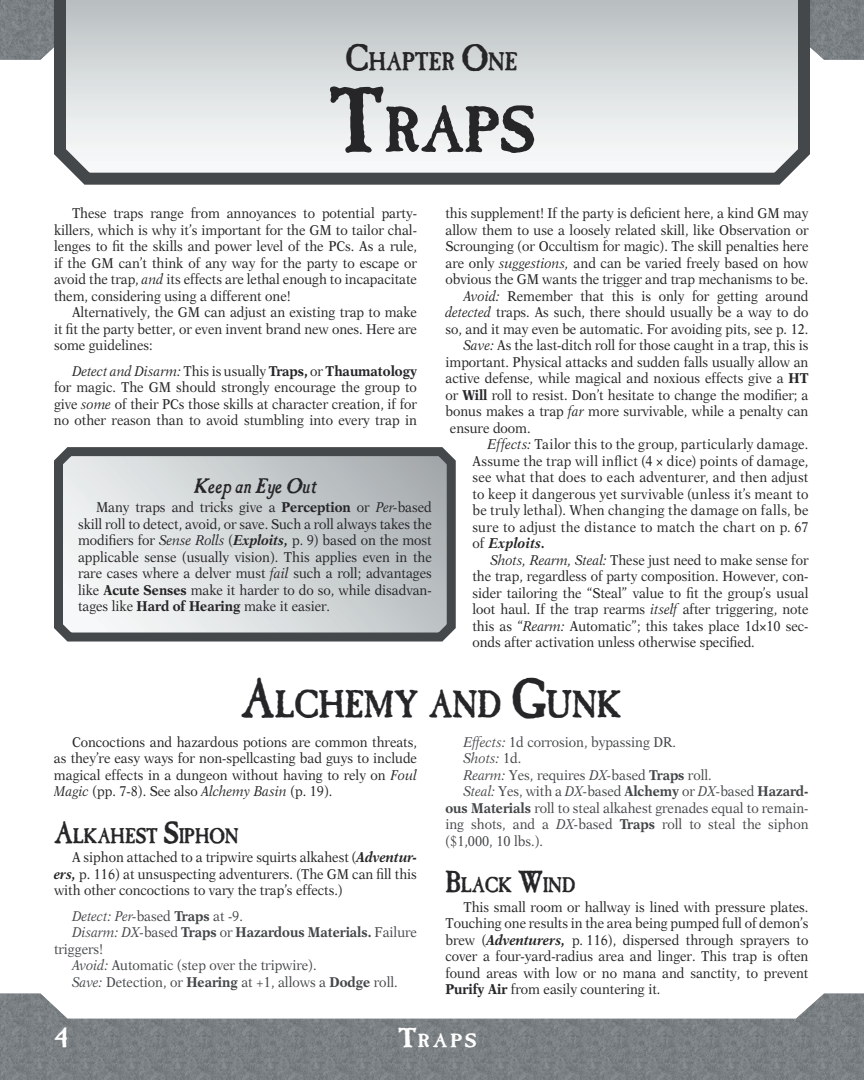
<style>
.page{position:relative;width:864px;height:1080px;background:#fff}
.page>*{position:absolute;margin:0;border:0;box-sizing:border-box;transform-origin:0 0}
.t1{font:63px "Caslon Antique Bold";color:#262527}
.t2{font:37.8px "Caslon Antique Bold";color:#262527;scale:.9 1}
.t3{font:27px "Caslon Antique Bold";color:#fff;scale:1.11 1}
.t4{font:25.2px "Caslon Antique Bold";color:#262527;scale:.9 1}
.t5{font:21px "Caslon Antique Bold";color:#262527;scale:.9 1}
.t6{font:italic 700 21px "Caslon Antique";color:#262527;scale:.9 1}
.t7{font:18.9px "Caslon Antique Bold";color:#fff;scale:1.11 1}
.t8{font:14.25px/16.5px "New Aster";color:#262527;text-align:justify;scale:.9 1}
.t9{font:14.25px "New Aster";color:#45484a;scale:.9 1}
.t10{font:14.25px "New Aster";letter-spacing:.02em;color:#262527;scale:.9 1}
.t11{font:700 14.25px "New Aster";color:#45484a;scale:.9 1}
.t12{font:14.25px "New Aster";letter-spacing:.025em;color:#262527;scale:.9 1}
.t13{font:italic 14.25px "New Aster";color:#45484a;scale:.9 1}
.t14{font:italic 700 14.25px "New Aster";letter-spacing:.015em;color:#262527;scale:.9 1}
.s1{font-size:36px}
.s2{font-size:90px}
.s3{font-style:italic}
.s4{font-weight:700}
.s5{font-weight:400;font-style:normal}
.s6{font-size:54px}
.s7{font-size:30px}
.s8{font-weight:700;font-style:italic}
.s9{font-style:normal}
.s10{font-weight:700;font-style:normal}
.s11{font-weight:400;font-style:italic}
.s12{font-weight:400}
.s13{font-size:27px}
</style>
<div class="page">
<img style="left:0;top:994px;width:863px;height:86px">
<img style="left:0;top:0;width:863px;height:60px">
<svg style="left:863px;top:0;width:1px;height:60px"></svg>
<svg style="left:863px;top:994px;width:1px;height:86px"></svg>
<svg style="left:48px;top:0;width:768px;height:185px"></svg>
<svg style="left:54px;top:447px;width:402px;height:195px;background:#c0c3c5"></svg>
<h3 class="t4" style="left:346px;top:46px;width:192px"><span class="s1">C</span>HAPTER <span class="s1">O</span>NE</h3>
<h1 class="t1" style="left:329px;top:92px;width:208px"><span class="s2">T</span>RAPS</h1>
<p class="t8" style="left:54px;top:205px;width:405px;text-indent:18px">These traps range from annoyances to potential party&shy;killers, which is why it’s important for the GM to tailor chal&shy;lenges to fit the skills and power level of the PCs. As a rule, if the GM can’t think of any way for the party to escape or avoid the trap, <span class="s3">and</span> its effects are lethal enough to incapacitate them, considering using a different one!</p>
<p class="t8" style="left:54px;top:304px;width:405px;text-indent:18px">Alternatively, the GM can adjust an existing trap to make it fit the party better, or even invent brand new ones. Here are some guidelines:</p>
<p class="t8" style="left:54px;top:362px;width:405px;text-indent:18px"><span class="s3">Detect and Disarm:</span> This is usually <span class="s4">Traps,</span> or <span class="s4">Thaumatology </span>for magic. The GM should strongly encourage the group to give <span class="s3">some</span> of their PCs those skills at character creation, if for no other reason than to avoid stumbling into every trap in</p>
<p class="t8" style="left:445px;top:205px;width:405px">this supplement! If the party is deficient here, a kind GM may</p>
<p class="t8" style="left:445px;top:221px;width:405px">allow them to use a loosely related skill, like Observation or</p>
<p class="t8" style="left:445px;top:238px;width:405px">Scrounging (or Occultism for magic). The skill penalties here</p>
<p class="t8" style="left:445px;top:255px;width:405px">are only <span class="s3">suggestions,</span> and can be varied freely based on how</p>
<p class="t8" style="left:445px;top:271px;width:405px">obvious the GM wants the trigger and trap mechanisms to be.</p>
<p class="t8" style="left:463px;top:288px;width:385px"><span class="s3">Avoid:</span> Remember that this is only for getting around</p>
<p class="t8" style="left:445px;top:304px;width:405px"><span class="s3">detected</span> traps. As such, there should usually be a way to do</p>
<p class="t8" style="left:445px;top:321px;width:405px">so, and it may even be automatic. For avoiding pits, see p. 12.</p>
<p class="t8" style="left:463px;top:337px;width:385px"><span class="s3">Save:</span> As the last-ditch roll for those caught in a trap, this is</p>
<p class="t8" style="left:445px;top:354px;width:405px">important. Physical attacks and sudden falls usually allow an</p>
<p class="t8" style="left:445px;top:370px;width:405px">active defense, while magical and noxious effects give a <span class="s4">HT</span></p>
<p class="t8" style="left:445px;top:387px;width:405px">or <span class="s4">Will</span> roll to resist. Don’t hesitate to change the modifier; a</p>
<p class="t8" style="left:445px;top:403px;width:405px">bonus makes a trap <span class="s3">far</span> more survivable, while a penalty can</p>
<p class="t8" style="left:450px;top:420px;width:91px">ensure doom.</p>
<p class="t10" style="left:487px;top:436px;width:358px"><span class="s3">Effects:</span> Tailor this to the group, particularly damage.</p>
<p class="t10" style="left:472px;top:453px;width:375px">Assume the trap will inflict (4 ¥ dice) points of damage,</p>
<p class="t8" style="left:472px;top:469px;width:375px">see what that does to each adventurer, and then adjust</p>
<p class="t8" style="left:472px;top:486px;width:375px">to keep it dangerous yet survivable (unless it’s meant to</p>
<p class="t12" style="left:472px;top:502px;width:375px">be truly lethal). When changing the damage on falls, be</p>
<p class="t8" style="left:472px;top:519px;width:375px">sure to adjust the distance to match the chart on p. 67</p>
<p class="t14" style="left:472px;top:535px;width:82px"><span class="s5">of</span> Exploits.</p>
<p class="t8" style="left:490px;top:552px;width:355px"><span class="s3">Shots, Rearm, Steal:</span> These just need to make sense for</p>
<p class="t8" style="left:472px;top:568px;width:375px">the trap, regardless of party composition. However, con-</p>
<p class="t8" style="left:472px;top:584px;width:375px">sider tailoring the “Steal” value to fit the group’s usual</p>
<p class="t8" style="left:472px;top:601px;width:375px">loot haul. If the trap rearms <span class="s3">itself</span> after triggering, note</p>
<p class="t8" style="left:472px;top:617px;width:375px">this as “<span class="s3">Rearm:</span> Automatic”; this takes place 1d¥10 sec-</p>
<p class="t8" style="left:472px;top:634px;width:315px">onds after activation unless otherwise specified.</p>
<h2 class="t2" style="left:241px;top:682px;width:424px"><span class="s6">A</span>LCHEMY AND <span class="s6">G</span>UNK</h2>
<p class="t8" style="left:54px;top:734px;width:405px;text-indent:18px">Concoctions and hazardous potions are common threats, as they’re easy ways for non-spellcasting bad guys to include magical effects in a dungeon without having to rely on <span class="s3">Foul Magic</span> (pp. 7-8). See also <span class="s3">Alchemy Basin</span> (p. 19).</p>
<h3 class="t5" style="left:54px;top:823px;width:207px"><span class="s7">A</span>LKAHEST <span class="s7">S</span>IPHON</h3>
<p class="t8" style="left:54px;top:849px;width:405px;text-indent:18px">A siphon attached to a tripwire squirts alkahest (<span class="s8">Adventur&shy;ers,</span> p. 116) at unsuspecting adventurers. (The GM can fill this with other concoctions to vary the trap’s effects.)</p>
<p class="t13" style="left:72px;top:908px;width:191px">Detect: Per-<span class="s9">based</span> <span class="s10">Traps</span> <span class="s9">at -9.</span></p>
<p class="t11" style="left:72px;top:924px;width:385px"><span class="s11">Disarm: DX-</span><span class="s12">based</span> Traps <span class="s12">or</span> Hazardous Materials. <span class="s12">Failure</span></p>
<p class="t9" style="left:54px;top:941px;width:56px">triggers!</p>
<p class="t9" style="left:72px;top:957px;width:273px"><span class="s3">Avoid:</span> Automatic (step over the tripwire).</p>
<p class="t9" style="left:72px;top:974px;width:363px"><span class="s3">Save:</span> Detection, or <span class="s4">Hearing</span> at +1, allows a <span class="s4">Dodge</span> roll.</p>
<h3 class="t6" style="left:194px;top:474px;width:138px">Keep an Eye Out</h3>
<p class="t8" style="left:78px;top:499px;width:395px;text-indent:18px">Many traps and tricks give a <span class="s4">Perception</span> or <span class="s3">Per-</span>based skill roll to detect, avoid, or save. Such a roll always takes the modifiers for <span class="s3">Sense Rolls</span> (<span class="s8">Exploits,</span> p. 9) based on the most applicable sense (usually vision). This applies even in the rare cases where a delver must <span class="s3">fail</span> such a roll; advantages like <span class="s4">Acute Senses</span> make it harder to do so, while disadvan&shy;tages like <span class="s4">Hard of Hearing</span> make it easier.</p>
<p class="t9" style="left:464px;top:734px;width:238px"><span class="s3">Effects:</span> 1d corrosion, bypassing DR.</p>
<p class="t13" style="left:464px;top:750px;width:66px">Shots: <span class="s9">1d.</span></p>
<p class="t9" style="left:464px;top:767px;width:277px"><span class="s3">Rearm:</span> Yes, requires <span class="s3">DX-</span>based <span class="s4">Traps</span> roll.</p>
<p class="t9" style="left:464px;top:783px;width:385px"><span class="s3">Steal:</span> Yes, with a <span class="s3">DX-</span>based <span class="s4">Alchemy</span> or <span class="s3">DX-</span>based <span class="s4">Hazard-</span></p>
<p class="t9" style="left:446px;top:800px;width:405px"><span class="s4">ous Materials</span> roll to steal alkahest grenades equal to remain-</p>
<p class="t9" style="left:446px;top:816px;width:405px">ing shots, and a <span class="s3">DX-</span>based <span class="s4">Traps</span> roll to steal the siphon</p>
<p class="t9" style="left:446px;top:833px;width:110px">($1,000, 10 lbs.).</p>
<h3 class="t5" style="left:446px;top:873px;width:146px"><span class="s7">B</span>LACK <span class="s7">W</span>IND</h3>
<p class="t8" style="left:445px;top:899px;width:405px;text-indent:18px">This small room or hallway is lined with pressure plates.<br>Touching one results in the area being pumped full of demon’s brew (<span class="s8">Adventurers,</span> p. 116), dispersed through sprayers to cover a four-yard-radius area and linger. This trap is often found areas with low or no mana and sanctity, to prevent <span class="s4">Purify Air</span> from easily countering it.</p>
<h3 class="t3" style="left:54px;top:1021px;width:14px">4</h3>
<h3 class="t7" style="left:398px;top:1029px;width:72px"><span class="s13">T</span>RAPS</h3>
</div>
